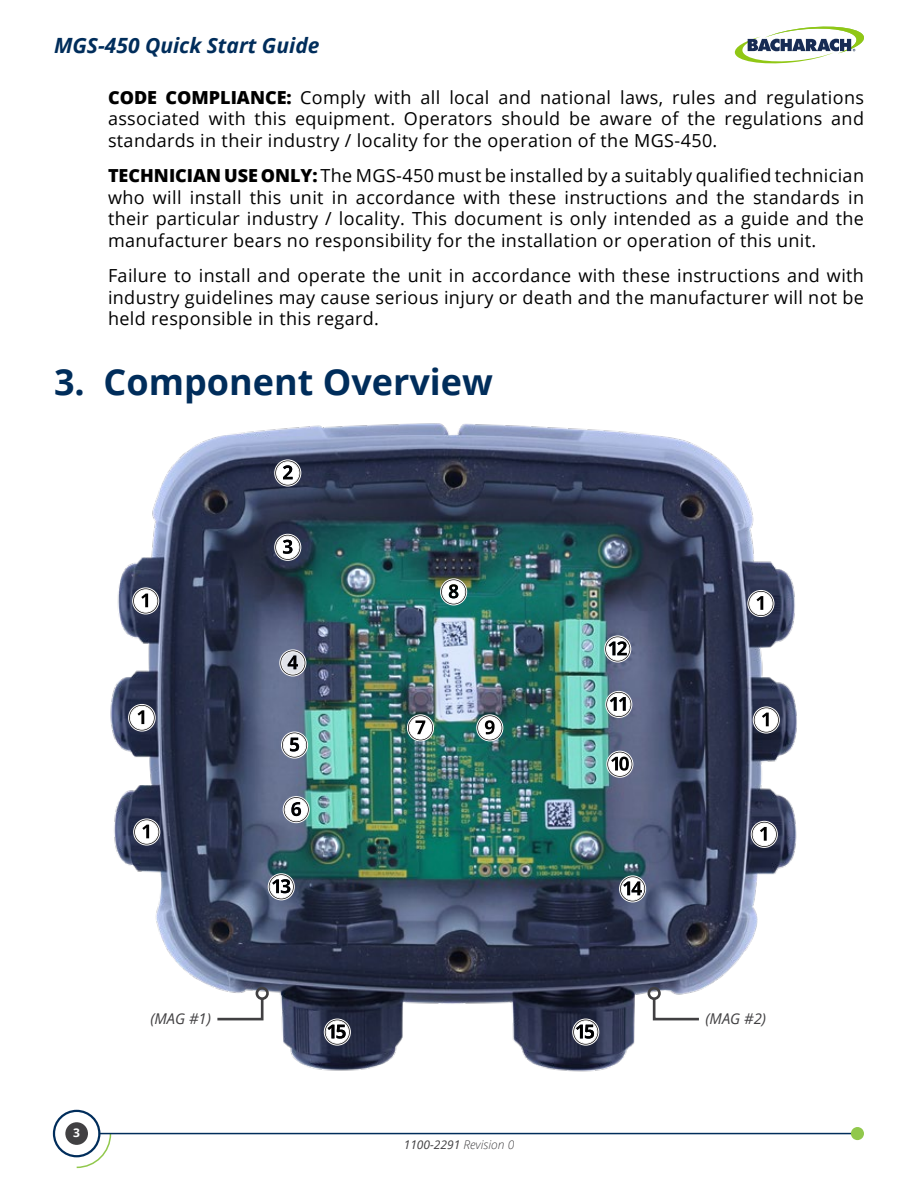
<style>
.page{position:relative;width:918px;height:1188px;background:#fff}
.page>*{position:absolute;margin:0;border:0;box-sizing:border-box;transform-origin:0 0}
.t1{font:700 36px "Open Sans";color:#002d5b}
.t2{font:italic 700 21px "Open Sans";color:#002d5b}
.t3{font:18px/21.6px "Open Sans";letter-spacing:.02em;color:#000;text-align:justify}
.t4{font:italic 14.85px "Open Sans";color:#414042}
.t5{font:italic 12px "Open Sans";color:#414042}
.t6{font:700 12px "Open Sans";color:#fff}
.s1{font-weight:800}
.s2{font-weight:300}
</style>
<div class="page">
<svg style="left:75px;top:1132px;width:37px;height:37px"></svg>
<hr style="left:99px;top:1133px;width:758px;height:1px;background:#002d5b">
<div style="left:851px;top:1127px;width:13px;height:13px;background:#91c84c;border-radius:50%"></div>
<div style="left:53px;top:1110px;width:47px;height:47px;border:2px solid #002d5b;border-radius:50%"></div>
<div style="left:65px;top:1122px;width:23px;height:23px;background:#414042;border-radius:50%"></div>
<svg style="left:734px;top:26px;width:130px;height:38px"></svg>
<img style="left:110px;top:423px;width:687px;height:649px">
<svg style="left:572px;top:1019px;width:27px;height:27px"></svg>
<svg style="left:324px;top:1019px;width:27px;height:27px"></svg>
<svg style="left:268px;top:873px;width:27px;height:27px"></svg>
<svg style="left:604px;top:635px;width:27px;height:28px"></svg>
<svg style="left:605px;top:691px;width:27px;height:27px"></svg>
<svg style="left:132px;top:587px;width:27px;height:28px"></svg>
<svg style="left:128px;top:704px;width:28px;height:28px"></svg>
<svg style="left:133px;top:818px;width:27px;height:28px"></svg>
<svg style="left:747px;top:590px;width:27px;height:27px"></svg>
<svg style="left:753px;top:706px;width:27px;height:28px"></svg>
<svg style="left:751px;top:821px;width:27px;height:27px"></svg>
<svg style="left:274px;top:459px;width:27px;height:28px"></svg>
<svg style="left:274px;top:534px;width:27px;height:27px"></svg>
<svg style="left:279px;top:649px;width:27px;height:28px"></svg>
<svg style="left:281px;top:731px;width:27px;height:28px"></svg>
<svg style="left:283px;top:796px;width:27px;height:27px"></svg>
<svg style="left:407px;top:714px;width:27px;height:27px"></svg>
<svg style="left:476px;top:714px;width:27px;height:27px"></svg>
<svg style="left:606px;top:751px;width:27px;height:27px"></svg>
<svg style="left:440px;top:578px;width:27px;height:28px"></svg>
<svg style="left:619px;top:875px;width:27px;height:28px"></svg>
<svg style="left:652px;top:996px;width:50px;height:26px"></svg>
<div style="left:648px;top:987px;width:13px;height:13px;border:3px solid #414042;border-radius:50%"></div>
<svg style="left:215px;top:996px;width:50px;height:26px"></svg>
<div style="left:256px;top:987px;width:13px;height:13px;border:3px solid #414042;border-radius:50%"></div>
<p class="t2" style="left:54px;top:31px;width:267px">MGS-450 Quick Start Guide</p>
<p class="t3" style="left:108px;top:86px;width:758px"><span class="s1">CODE COMPLIANCE:</span> Comply with all local and national laws, rules and regulations associated with this equipment. Operators should be aware of the regulations and standards in their industry / locality for the operation of the MGS-450.</p>
<p class="t3" style="left:108px;top:164px;width:758px"><span class="s1">TECHNICIAN USE ONLY:</span> The MGS-450 must be installed by a suitably qualified technician who will install this unit in accordance with these instructions and the standards in their particular industry / locality. This document is only intended as a guide and the manufacturer bears no responsibility for the installation or operation of this unit.</p>
<p class="t3" style="left:108px;top:264px;width:758px">Failure to install and operate the unit in accordance with these instructions and with industry guidelines may cause serious injury or death and the manufacturer will not be held responsible in this regard.</p>
<h1 class="t1" style="left:54px;top:357px;width:441px">3. Component Overview</h1>
<p class="t6" style="left:73px;top:1125px;width:8px">3</p>
<p class="t4" style="left:150px;top:1009px;width:62px">(MAG #1)</p>
<p class="t4" style="left:705px;top:1009px;width:62px">(MAG #2)</p>
<p class="t5" style="left:404px;top:1136px;width:112px">1100-2291 <span class="s2">Revision 0</span></p>
</div>
